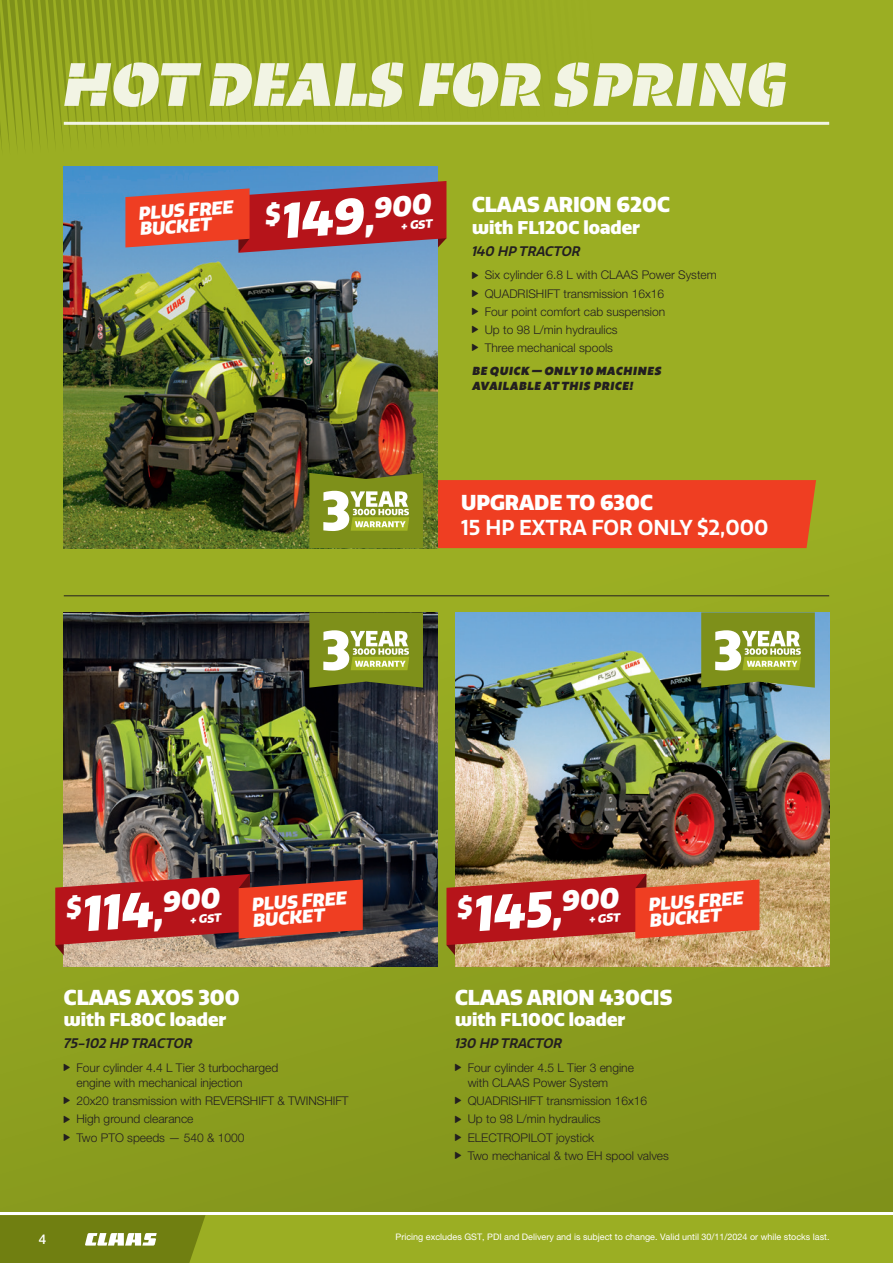
<style>
.page{position:relative;width:893px;height:1263px;background:#fff}
.page>*{position:absolute;margin:0;border:0;box-sizing:border-box;transform-origin:0 0}
.t1{font:italic 800 62.4px "Maipo Sans Stencil";letter-spacing:-.02em;color:#f2f4e4}
.t2{font:900 27.9px "Quatro";color:#fff}
.t3{font:900 21px "Quatro";color:#fff}
.t4{font:600 21px "Quatro";color:#fff}
.t5{font:900 18px/15.6px "Quatro";color:#fff}
.t6{font:italic 600 13.5px "Quatro";color:#231f20}
.t7{font:500 13.5px "Helvetica Neue LT Pro";color:#fff}
.t8{font:300 12px/18.1px "Helvetica Neue LT Pro";color:#231f20}
.t9{font:italic 800 12px/15px "Maipo Sans";letter-spacing:.005em;color:#231f20}
.t10{font:900 11.55px "Quatro";color:#fff}
.t11{font:9px "Helvetica Neue LT Pro";color:#fff}
.s1{font-size:48.45px}
.s2{font-size:38.7px}
</style>
<div class="page">
<div style="left:0;top:1215px;width:893px;height:48px;background:#9bae23"></div>
<svg style="left:0;top:1215px;width:205px;height:48px"></svg>
<div style="left:0;top:0;width:893px;height:1212px;background:linear-gradient(to bottom,#a1b425,#899c1e)"></div>
<svg style="left:0;top:0;width:614px;height:156px"></svg>
<img style="left:64px;top:166px;width:374px;height:382px">
<img style="left:455px;top:612px;width:374px;height:354px">
<img style="left:64px;top:612px;width:374px;height:354px">
<hr style="left:64px;top:122px;width:765px;height:3px;background:#f2f4e4">
<hr style="left:64px;top:595px;width:765px;height:1px;background:#231f20">
<svg style="left:55px;top:874px;width:308px;height:81px"></svg>
<svg style="left:446px;top:874px;width:313px;height:81px"></svg>
<svg style="left:125px;top:181px;width:321px;height:72px"></svg>
<svg style="left:701px;top:612px;width:114px;height:76px"></svg>
<svg style="left:309px;top:612px;width:114px;height:76px"></svg>
<svg style="left:309px;top:473px;width:507px;height:75px"></svg>
<svg style="left:455px;top:1064px;width:6px;height:7px"></svg>
<svg style="left:455px;top:1097px;width:6px;height:7px"></svg>
<svg style="left:455px;top:1115px;width:6px;height:7px"></svg>
<svg style="left:455px;top:1133px;width:6px;height:8px"></svg>
<svg style="left:455px;top:1152px;width:6px;height:7px"></svg>
<svg style="left:472px;top:271px;width:6px;height:8px"></svg>
<svg style="left:472px;top:289px;width:6px;height:8px"></svg>
<svg style="left:472px;top:308px;width:6px;height:7px"></svg>
<svg style="left:472px;top:326px;width:6px;height:7px"></svg>
<svg style="left:472px;top:344px;width:6px;height:7px"></svg>
<svg style="left:64px;top:1064px;width:6px;height:7px"></svg>
<svg style="left:64px;top:1097px;width:6px;height:7px"></svg>
<svg style="left:64px;top:1115px;width:6px;height:7px"></svg>
<svg style="left:64px;top:1133px;width:6px;height:8px"></svg>
<h1 class="t1" style="left:62px;top:42px;width:727px">HOT DEALS FOR SPRING</h1>
<h3 class="t5" style="left:138px;top:206px;width:96px;rotate:-4deg">PLUS FREE<br>BUCKET</h3>
<h2 class="t2" style="left:263px;top:199px;width:169px;rotate:-4deg">$<span class="s1">149</span><span class="s2">,</span>900</h2>
<p class="t10" style="left:400px;top:219px;width:33px;rotate:-4deg">+ GST</p>
<h3 class="t3" style="left:472px;top:192px;width:199px">CLAAS ARION 620C</h3>
<h3 class="t5" style="left:472px;top:220px;width:169px">with FL120C loader</h3>
<p class="t6" style="left:472px;top:243px;width:110px">140 HP TRACTOR</p>
<p class="t8" style="left:485px;top:266px;width:234px">Six cylinder 6.8 L with CLAAS Power System<br>QUADRISHIFT transmission 16x16<br>Four point comfort cab suspension<br>Up to 98 L/min hydraulics<br>Three mechanical spools</p>
<p class="t9" style="left:472px;top:362px;width:192px">BE QUICK — ONLY 10 MACHINES<br>AVAILABLE AT THIS PRICE!</p>
<h3 class="t3" style="left:461px;top:489px;width:193px">UPGRADE TO 630C</h3>
<h3 class="t4" style="left:461px;top:515px;width:309px">15 HP EXTRA FOR ONLY $2,000</h3>
<h2 class="t2" style="left:64px;top:892px;width:156px;rotate:-4deg">$<span class="s1">114</span><span class="s2">,</span>900</h2>
<p class="t10" style="left:189px;top:913px;width:33px;rotate:-4deg">+ GST</p>
<h2 class="t2" style="left:455px;top:892px;width:164px;rotate:-4deg">$<span class="s1">145</span><span class="s2">,</span>900</h2>
<h3 class="t5" style="left:251px;top:897px;width:96px;rotate:-4deg">PLUS FREE<br>BUCKET</h3>
<h3 class="t5" style="left:648px;top:897px;width:96px;rotate:-4deg">PLUS FREE<br>BUCKET</h3>
<p class="t10" style="left:588px;top:912px;width:33px;rotate:-4deg">+ GST</p>
<h3 class="t3" style="left:64px;top:985px;width:177px">CLAAS AXOS 300</h3>
<h3 class="t5" style="left:64px;top:1012px;width:164px">with FL80C loader</h3>
<p class="t6" style="left:64px;top:1036px;width:130px">75-102 HP TRACTOR</p>
<p class="t8" style="left:77px;top:1060px;width:203px;line-height:15px">Four cylinder 4.4 L Tier 3 turbocharged engine with mechanical injection</p>
<p class="t8" style="left:77px;top:1091px;width:274px">20x20 transmission with REVERSHIFT &amp; TWINSHIFT<br>High ground clearance<br>Two PTO speeds — 540 &amp; 1000</p>
<h3 class="t3" style="left:455px;top:985px;width:219px">CLAAS ARION 430CIS</h3>
<h3 class="t5" style="left:455px;top:1012px;width:172px">with FL100C loader</h3>
<p class="t6" style="left:455px;top:1036px;width:109px">130 HP TRACTOR</p>
<p class="t8" style="left:468px;top:1060px;width:168px;line-height:15px">Four cylinder 4.5 L Tier 3 engine with CLAAS Power System</p>
<p class="t8" style="left:468px;top:1091px;width:203px">QUADRISHIFT transmission 16x16<br>Up to 98 L/min hydraulics<br>ELECTROPILOT joystick<br>Two mechanical &amp; two EH spool valves</p>
<p class="t7" style="left:39px;top:1231px;width:9px">4</p>
<p class="t11" style="left:396px;top:1232px;width:436px">Pricing excludes GST, PDI and Delivery and is subject to change. Valid until 30/11/2024 or while stocks last.</p>
</div>
